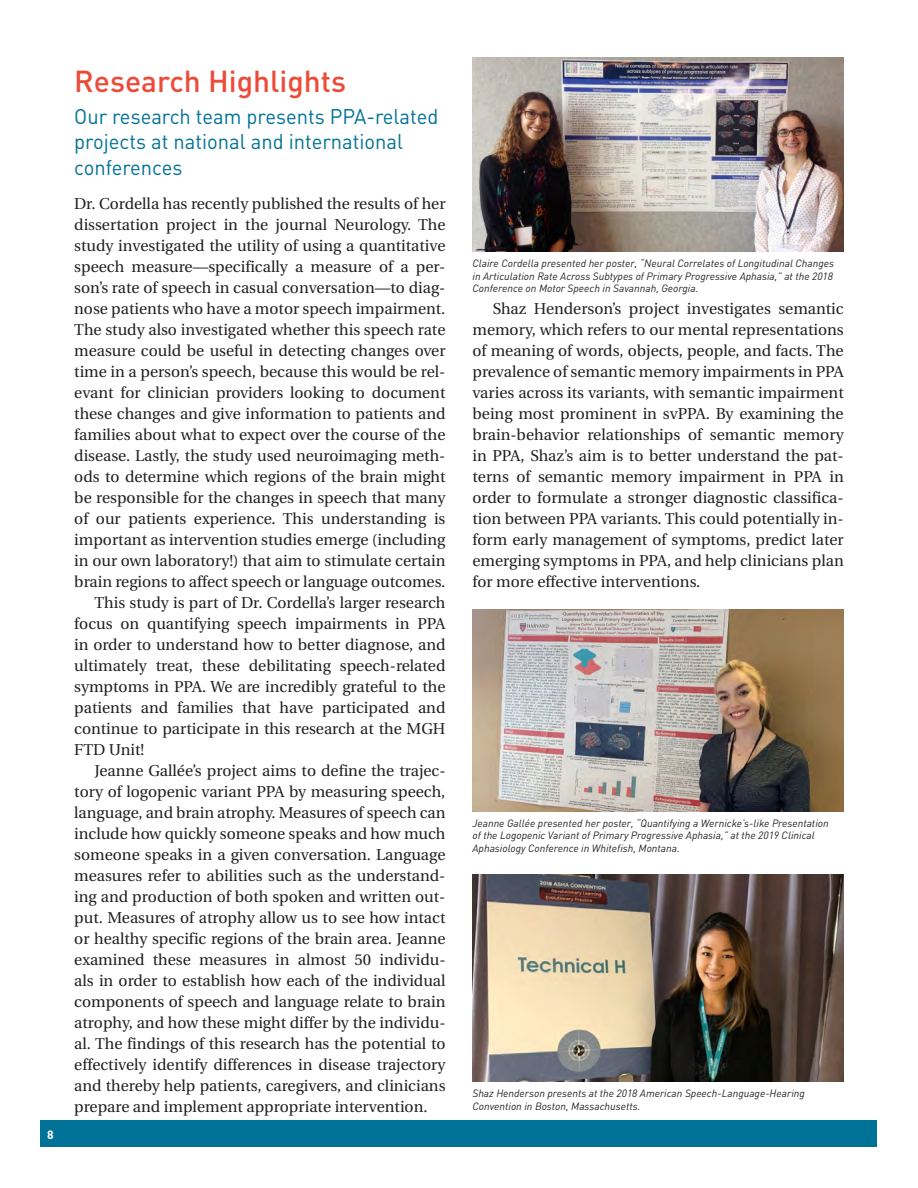
<style>
.page{position:relative;width:918px;height:1188px;background:#fff}
.page>*{position:absolute;margin:0;border:0;box-sizing:border-box;transform-origin:0 0}
.t1{font:500 30px "DIN";color:#ed4b38}
.t2{font:21px/25.2px "DIN";color:#007297;scale:.96 1}
.t3{font:15.75px/21px "Utopia";color:#231f20;text-align:justify}
.t4{font:700 12px "DIN";color:#fff}
.t5{font:italic 10.5px/12.6px "DIN";color:#231f20}
</style>
<div class="page">
<div style="left:40px;top:1120px;width:838px;height:28px;background:#007297"></div>
<img style="left:472px;top:57px;width:372px;height:195px">
<img style="left:472px;top:609px;width:372px;height:203px">
<img style="left:472px;top:875px;width:372px;height:207px">
<p class="t4" style="left:47px;top:1127px;width:8px">8</p>
<h1 class="t1" style="left:74px;top:62px;width:273px">Research Highlights</h1>
<h2 class="t2" style="left:74px;top:104px;width:381px">Our research team presents PPA-related projects at national and international conferences</h2>
<p class="t3" style="left:74px;top:194px;width:373px">Dr. Cordella has recently published the results of her</p>
<p class="t3" style="left:74px;top:215px;width:373px">dissertation project in the journal Neurology. The</p>
<p class="t3" style="left:74px;top:236px;width:373px">study investigated the utility of using a quantitative</p>
<p class="t3" style="left:74px;top:257px;width:373px">speech measure—specifically a measure of a per-</p>
<p class="t3" style="left:74px;top:278px;width:373px">son’s rate of speech in casual conversation—to diag-</p>
<p class="t3" style="left:74px;top:299px;width:373px">nose patients who have a motor speech impairment.</p>
<p class="t3" style="left:74px;top:320px;width:373px">The study also investigated whether this speech rate</p>
<p class="t3" style="left:74px;top:341px;width:373px">measure could be useful in detecting changes over</p>
<p class="t3" style="left:74px;top:362px;width:373px">time in a person’s speech, because this would be rel-</p>
<p class="t3" style="left:74px;top:383px;width:373px">evant for clinician providers looking to document</p>
<p class="t3" style="left:74px;top:404px;width:373px">these changes and give information to patients and</p>
<p class="t3" style="left:74px;top:425px;width:373px">families about what to expect over the course of the</p>
<p class="t3" style="left:74px;top:446px;width:373px">disease. Lastly, the study used neuroimaging meth-</p>
<p class="t3" style="left:74px;top:467px;width:373px">ods to determine which regions of the brain might</p>
<p class="t3" style="left:74px;top:488px;width:373px">be responsible for the changes in speech that many</p>
<p class="t3" style="left:74px;top:509px;width:373px">of our patients experience. This understanding is</p>
<p class="t3" style="left:74px;top:529px;width:373px">important as intervention studies emerge (including</p>
<p class="t3" style="left:74px;top:550px;width:373px">in our own laboratory!) that aim to stimulate certain</p>
<p class="t3" style="left:74px;top:571px;width:373px">brain regions to affect speech or language outcomes.</p>
<p class="t3" style="left:95px;top:592px;width:352px">This study is part of Dr. Cordella’s larger research</p>
<p class="t3" style="left:74px;top:613px;width:373px">focus on quantifying speech impairments in PPA</p>
<p class="t3" style="left:74px;top:634px;width:373px">in order to understand how to better diagnose, and</p>
<p class="t3" style="left:74px;top:655px;width:373px">ultimately treat, these debilitating speech-related</p>
<p class="t3" style="left:74px;top:676px;width:373px">symptoms in PPA. We are incredibly grateful to the</p>
<p class="t3" style="left:74px;top:697px;width:373px">patients and families that have participated and</p>
<p class="t3" style="left:74px;top:718px;width:373px">continue to participate in this research at the MGH</p>
<p class="t3" style="left:74px;top:739px;width:72px">FTD Unit!</p>
<p class="t3" style="left:95px;top:760px;width:353px">Jeanne Gallée’s project aims to define the trajec-</p>
<p class="t3" style="left:74px;top:781px;width:373px">tory of logopenic variant PPA by measuring speech,</p>
<p class="t3" style="left:74px;top:802px;width:373px">language, and brain atrophy. Measures of speech can</p>
<p class="t3" style="left:74px;top:823px;width:373px">include how quickly someone speaks and how much</p>
<p class="t3" style="left:74px;top:844px;width:373px">someone speaks in a given conversation. Language</p>
<p class="t3" style="left:74px;top:865px;width:373px">measures refer to abilities such as the understand-</p>
<p class="t3" style="left:74px;top:886px;width:373px">ing and production of both spoken and written out-</p>
<p class="t3" style="left:74px;top:907px;width:373px">put. Measures of atrophy allow us to see how intact</p>
<p class="t3" style="left:74px;top:928px;width:373px">or healthy specific regions of the brain area. Jeanne</p>
<p class="t3" style="left:74px;top:949px;width:373px">examined these measures in almost 50 individu-</p>
<p class="t3" style="left:74px;top:970px;width:373px">als in order to establish how each of the individual</p>
<p class="t3" style="left:74px;top:991px;width:373px">components of speech and language relate to brain</p>
<p class="t3" style="left:74px;top:1012px;width:373px">atrophy, and how these might differ by the individu-</p>
<p class="t3" style="left:74px;top:1033px;width:373px">al. The findings of this research has the potential to</p>
<p class="t3" style="left:74px;top:1054px;width:373px">effectively identify differences in disease trajectory</p>
<p class="t3" style="left:74px;top:1075px;width:373px">and thereby help patients, caregivers, and clinicians</p>
<p class="t3" style="left:74px;top:1096px;width:355px">prepare and implement appropriate intervention.</p>
<p class="t5" style="left:472px;top:257px;width:363px;text-align:justify">Claire Cordella presented her poster, “Neural Correlates of Longitudinal Changes in Articulation Rate Across Subtypes of Primary Progressive Aphasia,” at the 2018<br>Conference on Motor Speech in Savannah, Georgia.</p>
<p class="t3" style="left:472px;top:298px;width:373px;text-indent:20px">Shaz Henderson’s project investigates semantic memory, which refers to our mental representations of meaning of words, objects, people, and facts. The prevalence of semantic memory impairments in PPA varies across its variants, with semantic impairment being most prominent in svPPA. By examining the brain-behavior relationships of semantic memory in PPA, Shaz’s aim is to better understand the pat&shy;terns of semantic memory impairment in PPA in order to formulate a stronger diagnostic classifica&shy;tion between PPA variants. This could potentially in&shy;form early management of symptoms, predict later emerging symptoms in PPA, and help clinicians plan for more effective interventions.</p>
<p class="t5" style="left:472px;top:817px;width:358px">Jeanne Gallée presented her poster, “Quantifying a Wernicke’s-like Presentation of the Logopenic Variant of Primary Progressive Aphasia,” at the 2019 Clinical<br>Aphasiology Conference in Whitefish, Montana.</p>
<p class="t5" style="left:472px;top:1087px;width:334px">Shaz Henderson presents at the 2018 American Speech-Language-Hearing<br>Convention in Boston, Massachusetts.</p>
</div>
